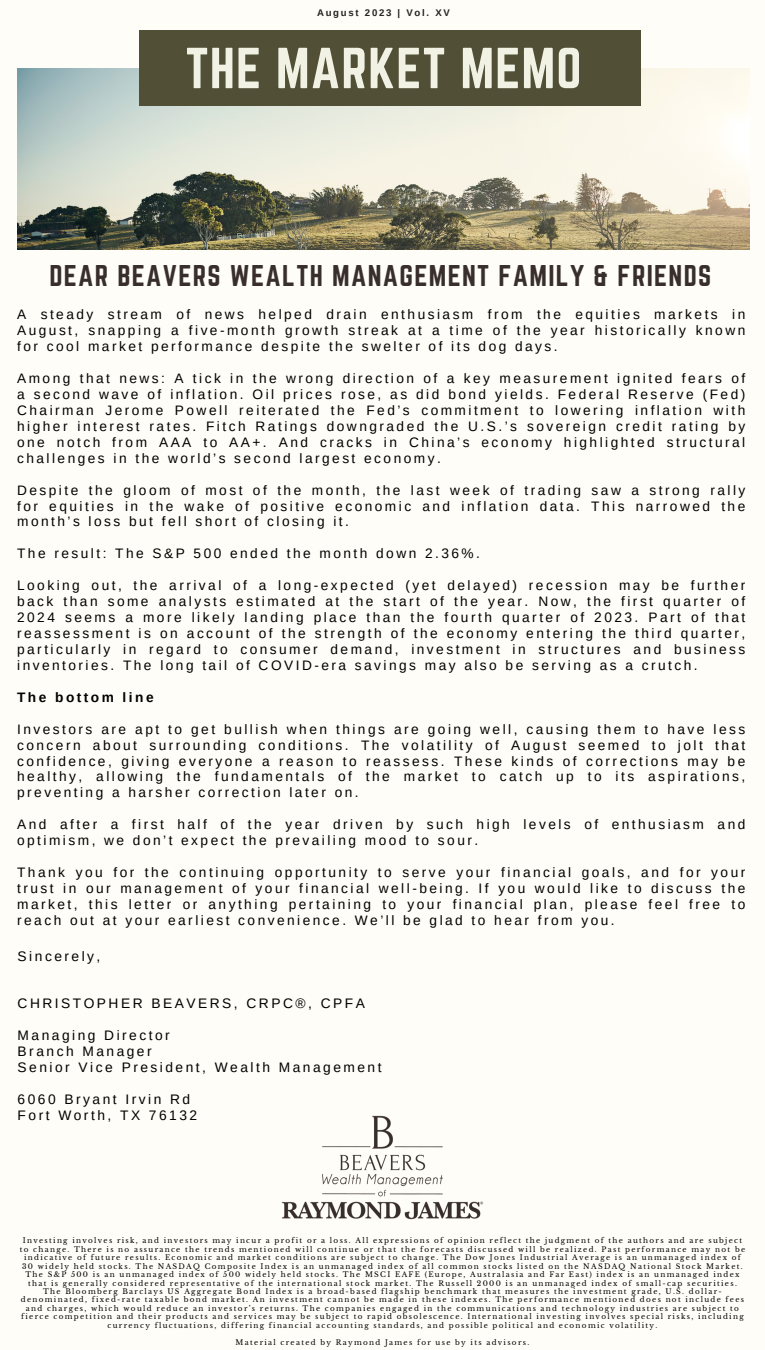
<style>
.page{position:relative;width:765px;height:1350px;background:#fffdf7}
.page>*{position:absolute;margin:0;border:0;box-sizing:border-box;transform-origin:0 0}
.t1{font:50.5px "Norwester";letter-spacing:.02em;color:#f1f1e4}
.t2{font:26.25px "Norwester";letter-spacing:.05em;color:#382f2d}
.t3{font:13.75px/16px "Arimo";letter-spacing:.18em;color:#000;text-align:justify}
.t4{font:700 13.75px "Arimo";letter-spacing:.18em;color:#000}
.t5{font:700 9.62px "Arimo";letter-spacing:.18em;color:#222320}
.t6{font:7.25px/8.5px "Libre Baskerville";letter-spacing:.18em;color:#000;text-align:center}
</style>
<div class="page">
<img style="left:281px;top:1115px;width:202px;height:105px">
<img style="left:18px;top:68px;width:731px;height:182px">
<div style="left:139px;top:31px;width:501px;height:75px;background:#524f37"></div>
<p class="t5" style="left:317px;top:7px;width:134px">August 2023 | Vol. XV</p>
<p class="t1" style="left:185px;top:38px;width:398px">THE MARKET MEMO</p>
<p class="t2" style="left:49px;top:260px;width:663px">DEAR BEAVERS WEALTH MANAGEMENT FAMILY &amp; FRIENDS</p>
<p class="t3" style="left:17px;top:307px;width:730px">A steady stream of news helped drain enthusiasm from the equities markets in August, snapping a five-month growth streak at a time of the year historically known for cool market performance despite the swelter of its dog days.</p>
<p class="t3" style="left:17px;top:370px;width:730px">Among that news: A tick in the wrong direction of a key measurement ignited fears of a second wave of inflation. Oil prices rose, as did bond yields. Federal Reserve (Fed)<br>Chairman Jerome Powell reiterated the Fed’s commitment to lowering inflation with higher interest rates. Fitch Ratings downgraded the U.S.’s sovereign credit rating by one notch from AAA to AA+. And cracks in China’s economy highlighted structural challenges in the world’s second largest economy.</p>
<p class="t3" style="left:17px;top:482px;width:730px">Despite the gloom of most of the month, the last week of trading saw a strong rally for equities in the wake of positive economic and inflation data. This narrowed the month’s loss but fell short of closing it.</p>
<p class="t3" style="left:17px;top:546px;width:464px">The result: The S&amp;P 500 ended the month down 2.36%.</p>
<p class="t3" style="left:17px;top:577px;width:730px">Looking out, the arrival of a long-expected (yet delayed) recession may be further back than some analysts estimated at the start of the year. Now, the first quarter of 2024 seems a more likely landing place than the fourth quarter of 2023. Part of that reassessment is on account of the strength of the economy entering the third quarter, particularly in regard to consumer demand, investment in structures and business inventories. The long tail of COVID-era savings may also be serving as a crutch.</p>
<p class="t4" style="left:17px;top:689px;width:138px">The bottom line</p>
<p class="t3" style="left:17px;top:721px;width:730px">Investors are apt to get bullish when things are going well, causing them to have less concern about surrounding conditions. The volatility of August seemed to jolt that confidence, giving everyone a reason to reassess. These kinds of corrections may be healthy, allowing the fundamentals of the market to catch up to its aspirations, preventing a harsher correction later on.</p>
<p class="t3" style="left:17px;top:817px;width:730px">And after a first half of the year driven by such high levels of enthusiasm and optimism, we don’t expect the prevailing mood to sour.</p>
<p class="t3" style="left:17px;top:864px;width:730px">Thank you for the continuing opportunity to serve your financial goals, and for your trust in our management of your financial well-being. If you would like to discuss the market, this letter or anything pertaining to your financial plan, please feel free to reach out at your earliest convenience. We’ll be glad to hear from you.</p>
<p class="t3" style="left:18px;top:948px;width:84px">Sincerely,</p>
<p class="t3" style="left:18px;top:996px;width:349px">CHRISTOPHER BEAVERS, CRPC®, CPFA</p>
<p class="t3" style="left:18px;top:1028px;width:154px">Managing Director</p>
<p class="t3" style="left:18px;top:1044px;width:136px">Branch Manager</p>
<p class="t3" style="left:18px;top:1060px;width:365px">Senior Vice President, Wealth Management</p>
<p class="t3" style="left:18px;top:1092px;width:174px">6060 Bryant Irvin Rd</p>
<p class="t3" style="left:18px;top:1108px;width:181px">Fort Worth, TX 76132</p>
<p class="t6" style="left:20px;top:1236px;width:727px">Investing involves risk, and investors may incur a profit or a loss. All expressions of opinion reflect the judgment of the authors and are subject to change. There is no assurance the trends mentioned will continue or that the forecasts discussed will be realized. Past performance may not be indicative of future results. Economic and market conditions are subject to change. The Dow Jones Industrial Average is an unmanaged index of 30 widely held stocks. The NASDAQ Composite Index is an unmanaged index of all common stocks listed on the NASDAQ National Stock Market.<br>The S&amp;P 500 is an unmanaged index of 500 widely held stocks. The MSCI EAFE (Europe, Australasia and Far East) index is an unmanaged index that is generally considered representative of the international stock market. The Russell 2000 is an unmanaged index of small-cap securities.<br>The Bloomberg Barclays US Aggregate Bond Index is a broad-based flagship benchmark that measures the investment grade, U.S. dollar&shy;denominated, fixed-rate taxable bond market. An investment cannot be made in these indexes. The performance mentioned does not include fees and charges, which would reduce an investor’s returns. The companies engaged in the communications and technology industries are subject to fierce competition and their products and services may be subject to rapid obsolescence. International investing involves special risks, including currency fluctuations, differing financial accounting standards, and possible political and economic volatility.</p>
<p class="t6" style="left:236px;top:1338px;width:295px">Material created by Raymond James for use by its advisors.</p>
</div>
